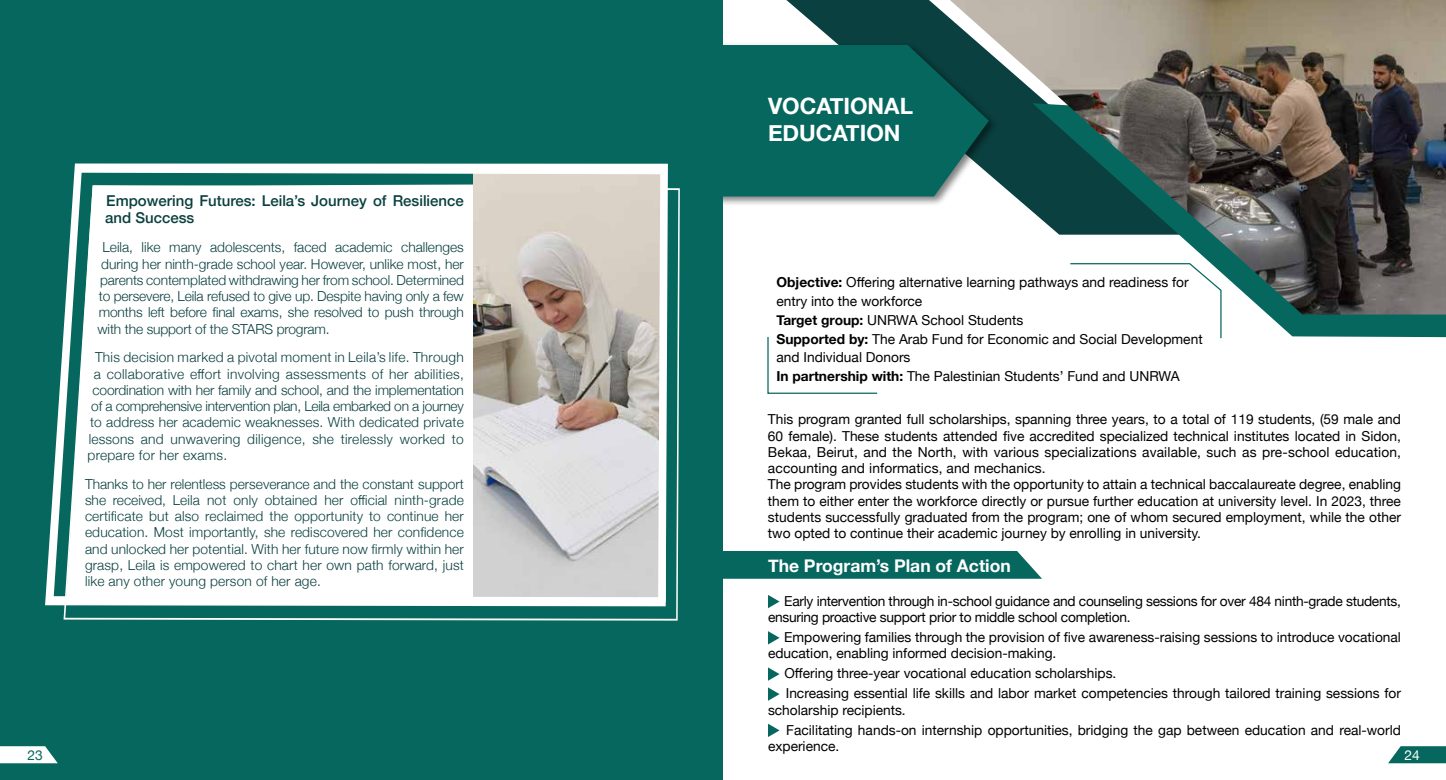
<style>
.page{position:relative;width:1446px;height:780px;background:#fff}
.page>*{position:absolute;margin:0;border:0;box-sizing:border-box;transform-origin:0 0}
.t1{font:700 22.5px/27.5px "Helvetica Neue";color:#fff}
.t2{font:700 17.5px "Helvetica Neue";color:#fff}
.t3{font:500 15px/17.5px "Helvetica Neue";color:#0a403f}
.t4{font:13.75px/16.2px "Helvetica Neue";color:#000}
.t5{font:300 13.75px/16.2px "Helvetica Neue";letter-spacing:.01em;color:#0a403f;text-align:justify}
.t6{font:13.75px/16.2px "Helvetica Neue";letter-spacing:-.02em;color:#000}
.t7{font:300 13.75px "Helvetica Neue";letter-spacing:-.02em;color:#0a403f}
.t8{font:300 13.75px "Helvetica Neue";letter-spacing:-.01em;color:#0a403f}
.t9{font:13.75px "Helvetica Neue";color:#06675e}
.t10{font:13.75px "Helvetica Neue";color:#fff}
.s1{font-weight:700}
</style>
<div class="page">
<div style="left:723px;top:551px;width:319px;height:27px;background:#06675e"></div>
<svg style="left:786px;top:0;width:164px;height:42px;fill:#0a403f"></svg>
<svg style="left:1267px;top:314px;width:179px;height:23px;background:#1c736b"></svg>
<img style="left:950px;top:0;width:496px;height:314px">
<div style="left:695px;top:42px;width:303px;height:165px;background:#000;opacity:.5"></div>
<svg style="left:723px;top:45px;width:266px;height:151px;background:#0e675f"></svg>
<svg style="left:1069px;top:262px;width:153px;height:77px"></svg>
<svg style="left:767px;top:337px;width:111px;height:57px"></svg>
<div style="left:0;top:0;width:723px;height:780px;background:#06675e"></div>
<svg style="left:64px;top:188px;width:616px;height:432px"></svg>
<svg style="left:45px;top:163px;width:623px;height:443px;background:#dfe4e2"></svg>
<svg style="left:0;top:746px;width:58px;height:17px"></svg>
<svg style="left:1388px;top:746px;width:58px;height:17px"></svg>
<svg style="left:768px;top:595px;width:11px;height:13px"></svg>
<svg style="left:768px;top:631px;width:11px;height:13px"></svg>
<svg style="left:768px;top:667px;width:11px;height:13px"></svg>
<svg style="left:768px;top:687px;width:11px;height:13px"></svg>
<svg style="left:768px;top:723px;width:11px;height:14px"></svg>
<h1 class="t1" style="left:768px;top:93px;width:147px">VOCATIONAL<br>EDUCATION</h1>
<p class="t3" style="left:105px;top:191px;width:360px">Empowering Futures: Leila’s Journey of Resilience and Success</p>
<p class="t5" style="left:98px;top:238px;width:368px;text-indent:5px">Leila, like many adolescents, faced academic challenges during her ninth-grade school year. However, unlike most, her parents contemplated withdrawing her from school. Determined to persevere, Leila refused to give up. Despite having only a few months left before final exams, she resolved to push through with the support of the STARS program.</p>
<p class="t5" style="left:95px;top:348px;width:370px">This decision marked a pivotal moment in Leila’s life. Through</p>
<p class="t5" style="left:94px;top:364px;width:372px">a collaborative effort involving assessments of her abilities,</p>
<p class="t8" style="left:93px;top:379px;width:373px">coordination with her family and school, and the implementation</p>
<p class="t7" style="left:91px;top:395px;width:374px">of a comprehensive intervention plan, Leila embarked on a journey</p>
<p class="t5" style="left:90px;top:413px;width:375px">to address her academic weaknesses. With dedicated private</p>
<p class="t5" style="left:89px;top:429px;width:377px">lessons and unwavering diligence, she tirelessly worked to</p>
<p class="t5" style="left:88px;top:446px;width:141px">prepare for her exams.</p>
<p class="t5" style="left:85px;top:474px;width:380px">Thanks to her relentless perseverance and the constant support she received, Leila not only obtained her official ninth-grade certificate but also reclaimed the opportunity to continue her education. Most importantly, she rediscovered her confidence and unlocked her potential. With her future now firmly within her grasp, Leila is empowered to chart her own path forward, just like any other young person of her age.</p>
<p class="t4" style="left:776px;top:274px;width:428px;line-height:18.8px"><span class="s1">Objective:</span> Offering alternative learning pathways and readiness for entry into the workforce<br><span class="s1">Target group:</span> UNRWA School Students<br><span class="s1">Supported by:</span> The Arab Fund for Economic and Social Development and Individual Donors<br><span class="s1">In partnership with:</span> The Palestinian Students’ Fund and UNRWA</p>
<p class="t4" style="left:768px;top:412px;width:634px">This program granted full scholarships, spanning three years, to a total of 119 students, (59 male and 60 female). These students attended five accredited specialized technical institutes located in Sidon, Bekaa, Beirut, and the North, with various specializations available, such as pre-school education, accounting and informatics, and mechanics.<br>The program provides students with the opportunity to attain a technical baccalaureate degree, enabling them to either enter the workforce directly or pursue further education at university level. In 2023, three students successfully graduated from the program; one of whom secured employment, while the other two opted to continue their academic journey by enrolling in university.</p>
<p class="t2" style="left:768px;top:552px;width:244px">The Program’s Plan of Action</p>
<p class="t6" style="left:768px;top:593px;width:634px;text-indent:16px">Early intervention through in-school guidance and counseling sessions for over 484 ninth-grade students, ensuring proactive support prior to middle school completion.</p>
<p class="t4" style="left:768px;top:629px;width:634px;text-indent:16px">Empowering families through the provision of five awareness-raising sessions to introduce vocational education, enabling informed decision-making.</p>
<p class="t4" style="left:784px;top:664px;width:618px;line-height:20px">Offering three-year vocational education scholarships.<br>Increasing essential life skills and labor market competencies through tailored training sessions for</p>
<p class="t4" style="left:786px;top:700px;width:616px;line-height:20px;text-indent:-18px">scholarship recipients.<br>Facilitating hands-on internship opportunities, bridging the gap between education and real-world</p>
<p class="t4" style="left:768px;top:738px;width:73px">experience.</p>
<p class="t9" style="left:28px;top:745px;width:17px">23</p>
<p class="t10" style="left:1404px;top:745px;width:17px">24</p>
</div>
